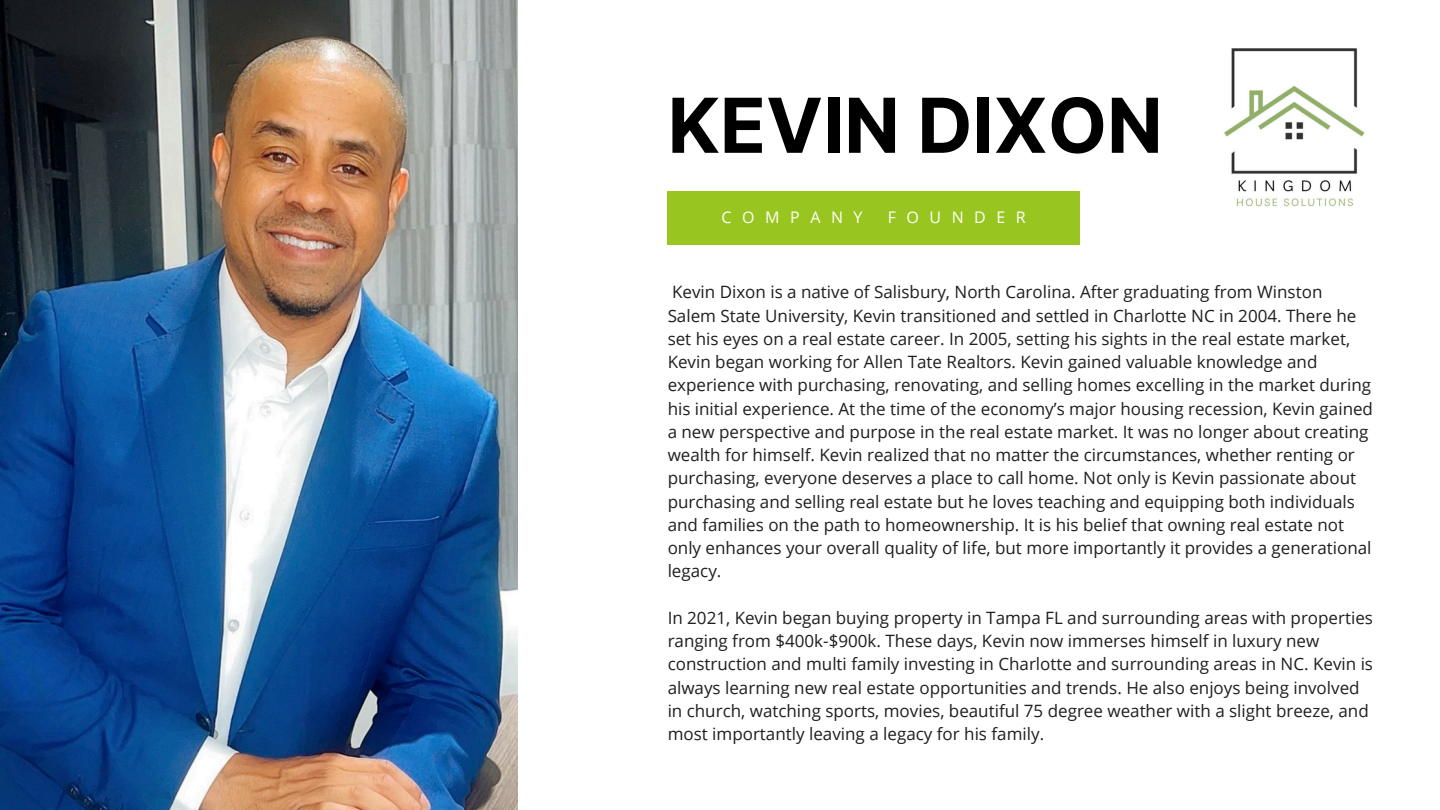
<style>
.page{position:relative;width:1440px;height:810px;background:#fff}
.page>*{position:absolute;margin:0;border:0;box-sizing:border-box;transform-origin:0 0}
.t1{font:700 75.7px "Inter";color:#000}
.t2{font:17px/23.2px "Open Sans";color:#201e1e}
.t3{font:16px "Open Sans";letter-spacing:.66em;color:#fff}
</style>
<div class="page">
<div style="left:668px;top:191px;width:412px;height:53px;background:#98c51f"></div>
<img style="left:0;top:0;width:518px;height:810px">
<img style="left:1224px;top:48px;width:141px;height:159px">
<p class="t1" style="left:668px;top:80px;width:497px">KEVIN DIXON</p>
<p class="t3" style="left:722px;top:206px;width:142px">COMPANY</p>
<p class="t3" style="left:888px;top:206px;width:140px">FOUNDER</p>
<p class="t2" style="left:668px;top:280px;width:707px">Kevin Dixon is a native of Salisbury, North Carolina. After graduating from Winston<br>Salem State University, Kevin transitioned and settled in Charlotte NC in 2004. There he set his eyes on a real estate career. In 2005, setting his sights in the real estate market, Kevin began working for Allen Tate Realtors. Kevin gained valuable knowledge and experience with purchasing, renovating, and selling homes excelling in the market during his initial experience. At the time of the economy’s major housing recession, Kevin gained a new perspective and purpose in the real estate market. It was no longer about creating wealth for himself. Kevin realized that no matter the circumstances, whether renting or purchasing, everyone deserves a place to call home. Not only is Kevin passionate about purchasing and selling real estate but he loves teaching and equipping both individuals and families on the path to homeownership. It is his belief that owning real estate not only enhances your overall quality of life, but more importantly it provides a generational legacy.</p>
<h1 class="t2" style="left:668px;top:606px;width:707px">In 2021, Kevin began buying property in Tampa FL and surrounding areas with properties ranging from $400k-$900k. These days, Kevin now immerses himself in luxury new construction and multi family investing in Charlotte and surrounding areas in NC. Kevin is always learning new real estate opportunities and trends. He also enjoys being involved in church, watching sports, movies, beautiful 75 degree weather with a slight breeze, and most importantly leaving a legacy for his family.</h1>
</div>
